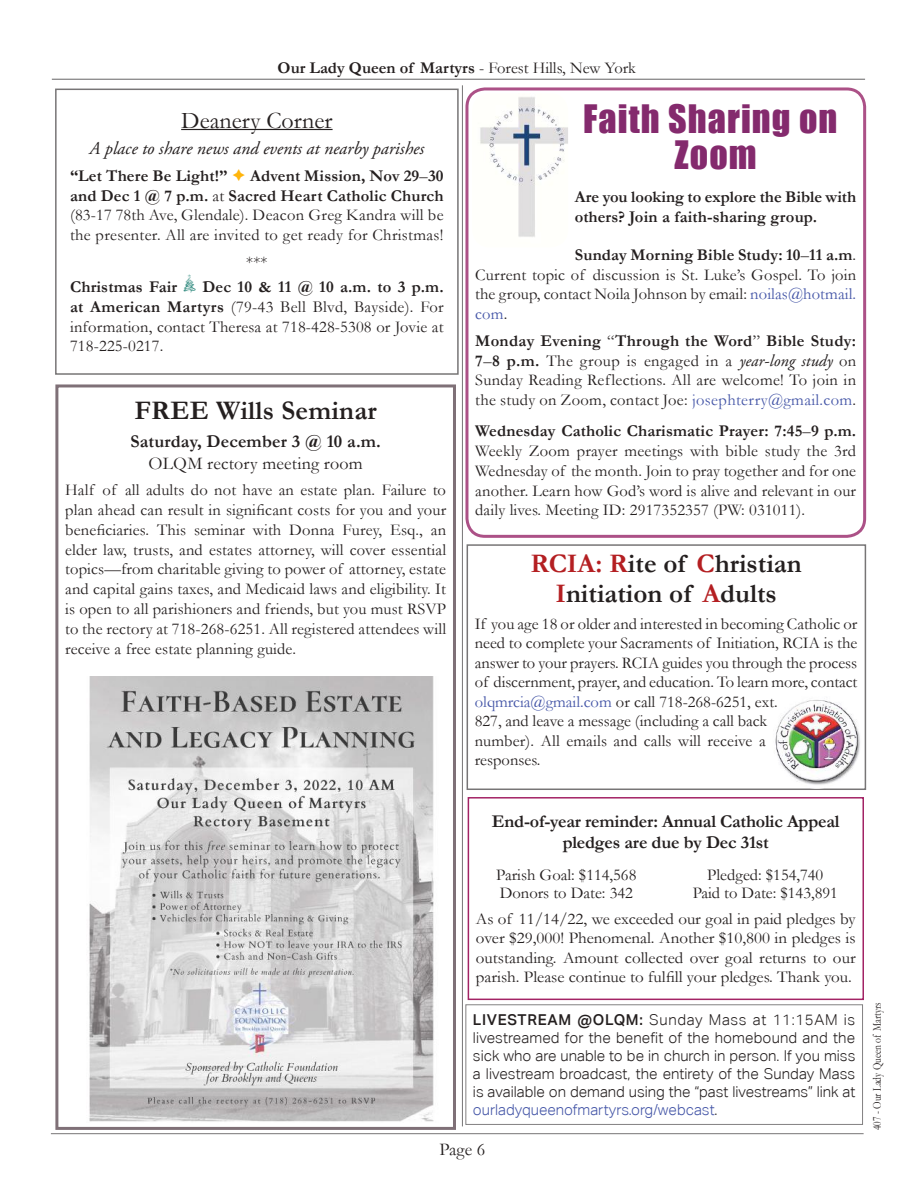
<style>
.page{position:relative;width:918px;height:1188px;background:#fff}
.page>*{position:absolute;margin:0;border:0;box-sizing:border-box;transform-origin:0 0}
.t1{font:36px/36px "Impact";letter-spacing:.03em;color:#842a6d;text-align:center}
.t2{font:700 27px/30px "Garamond";color:#241f1f;text-align:center}
.t3{font:24px "Garamond";color:#241f1f}
.t4{font:700 18px/21.6px "Garamond";letter-spacing:-.01em;color:#241f1f;text-align:center}
.t5{font:italic 18px "Adobe Garamond Pro";color:#241f1f}
.t6{font:18px "Garamond";letter-spacing:.01em;color:#241f1f}
.t7{font:700 18px "Garamond";letter-spacing:.01em;color:#241f1f}
.t8{font:16.5px/19.8px "Garamond";color:#241f1f;text-align:justify}
.t9{font:700 16.5px/19.8px "Garamond";color:#241f1f}
.t10{font:300 15px/18px "Aktiv Grotesk";color:#241f1f;text-align:justify}
.t11{font:12px "Garamond";color:#241f1f;scale:.8 1}
.s1{font-weight:400}
.s2{font-weight:700}
.s3{color:#ffb50c}
.s4{font-family:"Xmastfb Christmas";font-weight:400;font-size:21px;color:#057264}
.s5{color:#4455a7}
.s6{font-family:"Adobe Garamond Pro";font-style:italic}
.s7{color:#b41f22}
.s8{font-weight:500}
</style>
<div class="page">
<hr style="left:51px;top:1133px;width:813px;height:1px;background:#777576">
<hr style="left:52px;top:79px;width:813px;height:1px;background:#656365">
<hr style="left:462px;top:85px;width:1px;height:1041px;background:#777576">
<div style="left:465px;top:87px;width:401px;height:451px;border:3px solid #ac5187;border-radius:18px"></div>
<img style="left:472px;top:93px;width:96px;height:144px">
<div style="left:468px;top:797px;width:396px;height:203px;border:2px solid #a32365"></div>
<div style="left:467px;top:544px;width:399px;height:246px;border:2px solid #777576"></div>
<img style="left:773px;top:700px;width:89px;height:89px">
<hr style="left:181px;top:129px;width:152px;height:1px;background:#241f1f">
<div style="left:55px;top:89px;width:404px;height:286px;border:2px solid #777576"></div>
<div style="left:55px;top:384px;width:401px;height:746px;border:3px solid #7f7077"></div>
<img style="left:89px;top:676px;width:345px;height:446px">
<div style="left:465px;top:1004px;width:398px;height:121px;border:1px solid #838182"></div>
<p class="t9" style="left:278px;top:58px;width:360px">Our Lady Queen of Martyrs <span class="s1">- Forest Hills, New York</span></p>
<h3 class="t3" style="left:181px;top:104px;width:153px">Deanery Corner</h3>
<p class="t5" style="left:90px;top:138px;width:336px">A place to share news and events at nearby parishes</p>
<p class="t8" style="left:70px;top:165px;width:375px"><span class="s2">“Let There Be Light!”</span> <span class="s3">➔</span> <span class="s2">Advent Mission, Nov 29</span>–<span class="s2">30 and Dec 1 @ 7 p.m.</span> at <span class="s2">Sacred Heart Catholic Church </span>(83-17 78th Ave, Glendale). Deacon Greg Kandra will be the presenter. All are invited to get ready for Christmas!</p>
<p class="t9" style="left:70px;top:249px;width:375px;line-height:25.2px;text-align:center"><span class="s1">***<br></span>Christmas Fair <span class="s4">H</span> Dec 10 &amp; 11 @ 10 a.m. to 3 p.m.</p>
<p class="t8" style="left:70px;top:296px;width:375px"><span class="s2">at American Martyrs</span> (79-43 Bell Blvd, Bayside). For information, contact Theresa at 718-428-5308 or Jovie at 718-225-0217.</p>
<h2 class="t2" style="left:134px;top:395px;width:244px">FREE Wills Seminar</h2>
<p class="t7" style="left:130px;top:429px;width:252px">Saturday, December 3 @ 10 a.m.</p>
<p class="t6" style="left:149px;top:451px;width:216px">OLQM rectory meeting room</p>
<p class="t8" style="left:65px;top:480px;width:383px">Half of all adults do not have an estate plan. Failure to plan ahead can result in significant costs for you and your beneficiaries. This seminar with Donna Furey, Esq., an elder law, trusts, and estates attorney, will cover essential topics—from charitable giving to power of attorney, estate and capital gains taxes, and Medicaid laws and eligibility. It is open to all parishioners and friends, but you must RSVP to the rectory at 718-268-6251. All registered attendees will receive a free estate planning guide.</p>
<h1 class="t1" style="left:583px;top:100px;width:256px">Faith Sharing on<br>Zoom</h1>
<p class="t9" style="left:575px;top:187px;width:283px">Are you looking to explore the Bible with others? Join a faith-sharing group.</p>
<p class="t8" style="left:475px;top:244px;width:383px;text-indent:100px"><span class="s2">Sunday Morning Bible Study: 10</span>–<span class="s2">11 a.m</span>.<br>Current topic of discussion is St. Luke’s Gospel. To join the group, contact Noila Johnson by email: <span class="s5">noilas@hotmail. com</span>.</p>
<p class="t8" style="left:475px;top:330px;width:383px"><span class="s2">Monday Evening</span> “<span class="s2">Through the Word</span>” <span class="s2">Bible Study:<br>7</span>–<span class="s2">8 p.m.</span> The group is engaged in a <span class="s6">year-long study</span> on Sunday Reading Reflections. All are welcome! To join in the study on Zoom, contact Joe: <span class="s5">josephterry@gmail.com</span>.</p>
<p class="t8" style="left:475px;top:421px;width:383px"><span class="s2">Wednesday Catholic Charismatic Prayer: 7:45</span>–<span class="s2">9 p.m.<br></span>Weekly Zoom prayer meetings with bible study the 3rd Wednesday of the month. Join to pray together and for one another. Learn how God’s word is alive and relevant in our daily lives. Meeting ID: 2917352357 (PW: 031011).</p>
<h2 class="t2" style="left:530px;top:549px;width:273px"><span class="s7">RCIA: R</span>ite of <span class="s7">C</span>hristian<br><span class="s7">I</span>nitiation of <span class="s7">A</span>dults</h2>
<p class="t8" style="left:475px;top:613px;width:384px;text-align:left">If you age 18 or older and interested in becoming Catholic or need to complete your Sacraments of Initiation, RCIA is the answer to your prayers. RCIA guides you through the process of discernment, prayer, and education. To learn more, contact <span class="s5">olqmrcia@gmail.com</span> or call 718-268-6251, ext.<br>827, and leave a message (including a call back<br>number). All emails and calls will receive a<br>responses.</p>
<p class="t4" style="left:492px;top:810px;width:349px">End-of-year reminder: Annual Catholic Appeal pledges are due by Dec 31st</p>
<p class="t8" style="left:496px;top:865px;width:142px;line-height:18px">Parish Goal: $114,568<br>Donors to Date: 342</p>
<p class="t8" style="left:693px;top:865px;width:147px;line-height:18px;text-align:center">Pledged: $154,740<br>Paid to Date: $143,891</p>
<p class="t8" style="left:476px;top:909px;width:381px">As of 11/14/22, we exceeded our goal in paid pledges by over $29,000! Phenomenal. Another $10,800 in pledges is outstanding. Amount collected over goal returns to our parish. Please continue to fulfill your pledges. Thank you.</p>
<p class="t10" style="left:473px;top:1011px;width:384px"><span class="s8">LIVESTREAM @OLQM:</span> Sunday Mass at 11:15AM is livestreamed for the benefit of the homebound and the sick who are unable to be in church in person. If you miss a livestream broadcast, the entirety of the Sunday Mass is available on demand using the “past livestreams” link at <span class="s5">ourladyqueenofmartyrs.org/webcast</span>.</p>
<p class="t6" style="left:440px;top:1137px;width:47px">Page 6</p>
<p class="t11" style="left:869px;top:1130px;width:161px;rotate:-90deg">407 - Our Lady Queen of Martyrs</p>
</div>
